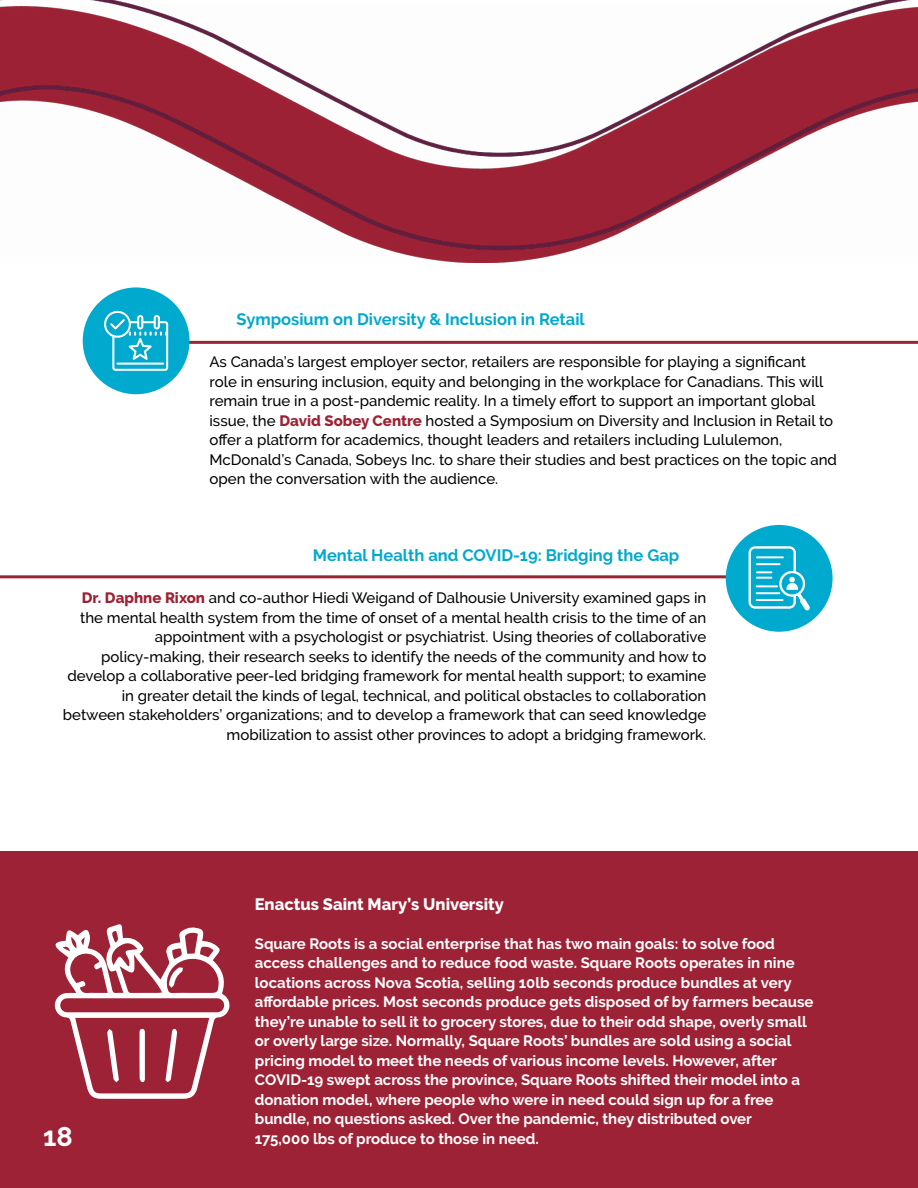
<style>
.page{position:relative;width:918px;height:1188px;background:#fff}
.page>*{position:absolute;margin:0;border:0;box-sizing:border-box;transform-origin:0 0}
.t1{font:700 27px "Raleway";color:#fff}
.t2{font:700 16.5px "Raleway";color:#00a9ce}
.t3{font:800 16.5px "Raleway";color:#fff}
.t4{font:500 15px/19.5px "Raleway";color:#000;text-align:right}
.t5{font:700 15px/19.5px "Raleway";color:#fff}
.s1{font-weight:800;color:#9d2235}
</style>
<div class="page">
<div style="left:0;top:851px;width:918px;height:337px;background:#9d2235"></div>
<svg style="left:54px;top:924px;width:176px;height:175px"></svg>
<hr style="left:0;top:575px;width:745px;height:3px;background:#9d2235">
<div style="left:726px;top:525px;width:107px;height:107px;background:#00a9ce;border-radius:50%"></div>
<svg style="left:749px;top:546px;width:61px;height:65px"></svg>
<hr style="left:179px;top:341px;width:739px;height:3px;background:#9d2235">
<div style="left:83px;top:287px;width:107px;height:107px;background:#00a9ce;border-radius:50%"></div>
<svg style="left:104px;top:310px;width:64px;height:61px"></svg>
<img style="left:0;top:0;width:918px;height:256px">
<p class="t2" style="left:237px;top:310px;width:350px">Symposium on Diversity &amp; Inclusion in Retail</p>
<p class="t4" style="left:210px;top:352px;width:629px;text-align:left">As Canada’s largest employer sector, retailers are responsible for playing a significant role in ensuring inclusion, equity and belonging in the workplace for Canadians. This will remain true in a post-pandemic reality. In a timely effort to support an important global issue, the <span class="s1">David Sobey Centre</span> hosted a Symposium on Diversity and Inclusion in Retail to offer a platform for academics, thought leaders and retailers including Lululemon, McDonald’s Canada, Sobeys Inc. to share their studies and best practices on the topic and open the conversation with the audience.</p>
<p class="t2" style="left:313px;top:546px;width:368px">Mental Health and COVID-19: Bridging the Gap</p>
<p class="t4" style="left:63px;top:588px;width:645px"><span class="s1">Dr. Daphne Rixon</span> and co-author Hiedi Weigand of Dalhousie University examined gaps in the mental health system from the time of onset of a mental health crisis to the time of an appointment with a psychologist or psychiatrist. Using theories of collaborative policy-making, their research seeks to identify the needs of the community and how to develop a collaborative peer-led bridging framework for mental health support; to examine in greater detail the kinds of legal, technical, and political obstacles to collaboration between stakeholders’ organizations; and to develop a framework that can seed knowledge mobilization to assist other provinces to adopt a bridging framework.</p>
<h1 class="t1" style="left:43px;top:1121px;width:31px">18</h1>
<p class="t3" style="left:255px;top:894px;width:251px">Enactus Saint Mary’s University</p>
<p class="t5" style="left:255px;top:934px;width:560px">Square Roots is a social enterprise that has two main goals: to solve food access challenges and to reduce food waste. Square Roots operates in nine locations across Nova Scotia, selling 10lb seconds produce bundles at very affordable prices. Most seconds produce gets disposed of by farmers because they’re unable to sell it to grocery stores, due to their odd shape, overly small or overly large size. Normally, Square Roots’ bundles are sold using a social pricing model to meet the needs of various income levels. However, after COVID-19 swept across the province, Square Roots shifted their model into a donation model, where people who were in need could sign up for a free bundle, no questions asked. Over the pandemic, they distributed over<br>175,000 lbs of produce to those in need.</p>
</div>
